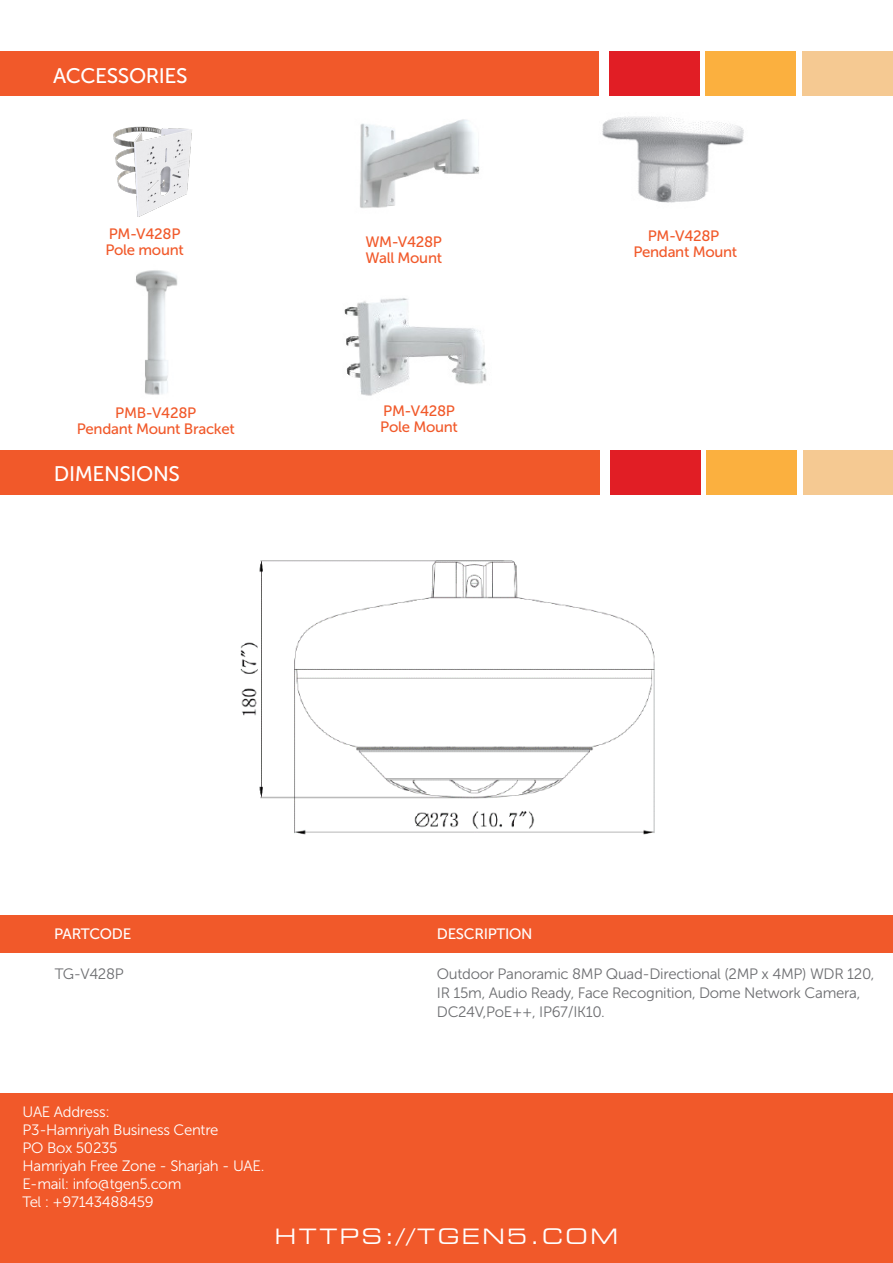
<style>
.page{position:relative;width:893px;height:1263px;background:#fff}
.page>*{position:absolute;margin:0;border:0;box-sizing:border-box;transform-origin:0 0}
.t1{font:21px "Museo Sans 500";letter-spacing:-.02em;color:#fff}
.t2{font:expanded 21px "Square 721 BT";letter-spacing:.12em;color:#fff}
.t3{font:15px/19.2px "Museo Sans 300";letter-spacing:-.02em;color:#6c6d70}
.t4{font:15px "Museo Sans 300";letter-spacing:-.02em;color:#fff}
.t5{font:15px "Museo Sans 500";letter-spacing:-.02em;color:#f1592a}
.t6{font:15px "Museo Sans 500";letter-spacing:-.02em;color:#fff}
</style>
<div class="page">
<div style="left:609px;top:51px;width:90px;height:44px;background:#e11e25"></div>
<div style="left:705px;top:51px;width:91px;height:44px;background:#fbb03f"></div>
<div style="left:802px;top:51px;width:90px;height:44px;background:#f5c992"></div>
<div style="left:0;top:51px;width:599px;height:44px;background:#f1592a"></div>
<img style="left:77px;top:95px;width:183px;height:122px">
<img style="left:360px;top:119px;width:120px;height:89px">
<img style="left:602px;top:116px;width:142px;height:87px">
<div style="left:0;top:1093px;width:893px;height:170px;background:#f1592a"></div>
<div style="left:610px;top:451px;width:90px;height:44px;background:#e11e25"></div>
<div style="left:707px;top:451px;width:90px;height:44px;background:#fbb03f"></div>
<div style="left:803px;top:451px;width:90px;height:44px;background:#f5c992"></div>
<div style="left:0;top:451px;width:600px;height:44px;background:#f1592a"></div>
<div style="left:0;top:915px;width:893px;height:38px;background:#f1592a"></div>
<img style="left:240px;top:560px;width:415px;height:275px">
<img style="left:136px;top:270px;width:42px;height:125px">
<img style="left:344px;top:298px;width:143px;height:98px">
<p class="t1" style="left:53px;top:64px;width:136px">ACCESSORIES</p>
<p class="t5" style="left:109px;top:226px;width:73px">PM-V428P</p>
<p class="t5" style="left:105px;top:242px;width:80px">Pole mount</p>
<p class="t5" style="left:115px;top:404px;width:82px">PMB-V428P</p>
<p class="t5" style="left:77px;top:420px;width:159px">Pendant Mount Bracket</p>
<p class="t1" style="left:54px;top:463px;width:128px">DIMENSIONS</p>
<p class="t5" style="left:365px;top:233px;width:78px">WM-V428P</p>
<p class="t5" style="left:365px;top:250px;width:78px">Wall Mount</p>
<p class="t5" style="left:383px;top:403px;width:73px">PM-V428P</p>
<p class="t5" style="left:380px;top:419px;width:79px">Pole Mount</p>
<p class="t5" style="left:648px;top:227px;width:73px">PM-V428P</p>
<p class="t5" style="left:633px;top:243px;width:105px">Pendant Mount</p>
<p class="t6" style="left:54px;top:925px;width:79px">PARTCODE</p>
<p class="t6" style="left:437px;top:925px;width:97px">DESCRIPTION</p>
<p class="t3" style="left:55px;top:964px;width:71px">TG-V428P</p>
<p class="t3" style="left:437px;top:964px;width:439px">Outdoor Panoramic 8MP Quad-Directional (2MP x 4MP) WDR 120,<br>IR 15m, Audio Ready, Face Recognition, Dome Network Camera,<br>DC24V,PoE++, IP67/IK10.</p>
<p class="t4" style="left:23px;top:1103px;width:89px">UAE Address:</p>
<p class="t4" style="left:23px;top:1121px;width:198px">P3-Hamriyah Business Centre</p>
<p class="t4" style="left:23px;top:1139px;width:97px">PO Box 50235</p>
<p class="t4" style="left:23px;top:1157px;width:243px">Hamriyah Free Zone - Sharjah - UAE.</p>
<p class="t4" style="left:23px;top:1175px;width:160px">E-mail: info@tgen5.com</p>
<p class="t4" style="left:23px;top:1193px;width:133px">Tel : +97143488459</p>
<p class="t2" style="left:275px;top:1223px;width:345px">HTTPS://TGEN5.COM</p>
</div>
